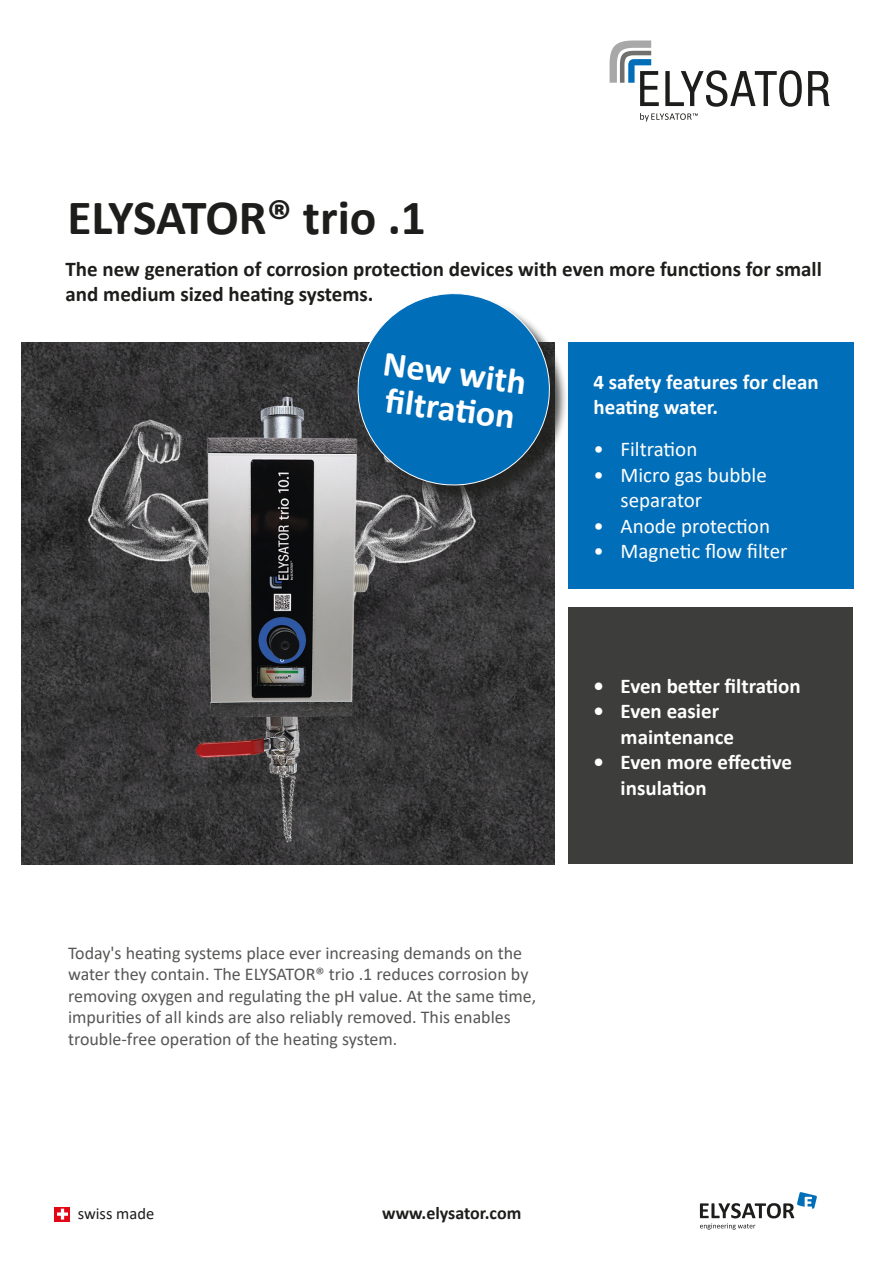
<style>
.page{position:relative;width:893px;height:1263px;background:#fff}
.page>*{position:absolute;margin:0;border:0;box-sizing:border-box;transform-origin:0 0}
.ELY_-_Titel_Kopie{font:700 49.5px "Calibri";letter-spacing:-.005em;color:#1d1d1b}
.ELY_-_Fließtext{font:700 36px/35.8px "Calibri";color:#fff}
.t1{font:700 21px/25.5px "Calibri";color:#fff}
.t2{font:700 21px/25.2px "Calibri";color:#1d1d1b}
.t3{font:21px/25.5px "Calibri";color:#fff}
.t4{font:18px/21.6px "Calibri";color:#575756}
.t5{font:700 18px "Calibri";color:#1d1d1b}
.t6{font:16.5px "Calibri";color:#1d1d1b}
</style>
<div class="page">
<svg style="left:700px;top:1192px;width:117px;height:38px"></svg>
<svg style="left:55px;top:1207px;width:15px;height:14px"></svg>
<svg style="left:57px;top:1209px;width:11px;height:10px"></svg>
<svg style="left:640px;top:113px;width:58px;height:9px"></svg>
<svg style="left:665px;top:70px;width:137px;height:37px"></svg>
<svg style="left:808px;top:71px;width:22px;height:35px"></svg>
<svg style="left:610px;top:40px;width:49px;height:66px"></svg>
<img style="left:21px;top:342px;width:534px;height:522px">
<div style="left:568px;top:342px;width:285px;height:247px;background:#006eb8"></div>
<div style="left:568px;top:607px;width:285px;height:257px;background:#3d3d3c"></div>
<div style="left:360px;top:296px;width:208px;height:208px;background:#1d1d1b;opacity:.75"></div>
<svg style="left:352px;top:293px;width:204px;height:198px"></svg>
<p class="ELY_-_Titel_Kopie" style="left:68px;top:182px;width:360px">ELYSATOR® trio .1</p>
<p class="t2" style="left:66px;top:256px;width:758px">The new generation of corrosion protection devices with even more functions for small and medium sized heating systems.</p>
<p class="ELY_-_Fließtext" style="left:386px;top:346px;width:146px;rotate:7deg">New with fi ltrati on</p>
<p class="t1" style="left:593px;top:369px;width:227px">4 safety features for clean heating water.</p>
<p class="t3" style="left:593px;top:436px;width:105px">• Filtration</p>
<p class="t3" style="left:620px;top:462px;width:148px;text-indent:-27px">• Micro gas bubble separator</p>
<p class="t3" style="left:593px;top:513px;width:178px">• Anode protection</p>
<p class="t3" style="left:593px;top:538px;width:195px">• Magnetic flow filter</p>
<p class="t1" style="left:594px;top:673px;width:209px">• Even better filtration</p>
<p class="t1" style="left:621px;top:698px;width:115px;text-indent:-27px">• Even easier maintenance</p>
<p class="t1" style="left:621px;top:749px;width:173px;text-indent:-27px">• Even more effective insulation</p>
<p class="t4" style="left:68px;top:941px;width:470px">Today's heating systems place ever increasing demands on the water they contain. The ELYSATOR® trio .1 reduces corrosion by removing oxygen and regulating the pH value. At the same time, impurities of all kinds are also reliably removed. This enables trouble-free operation of the heating system.</p>
<p class="t6" style="left:78px;top:1202px;width:78px">swiss made</p>
<p class="t5" style="left:382px;top:1200px;width:141px">www.elysator.com</p>
</div>
